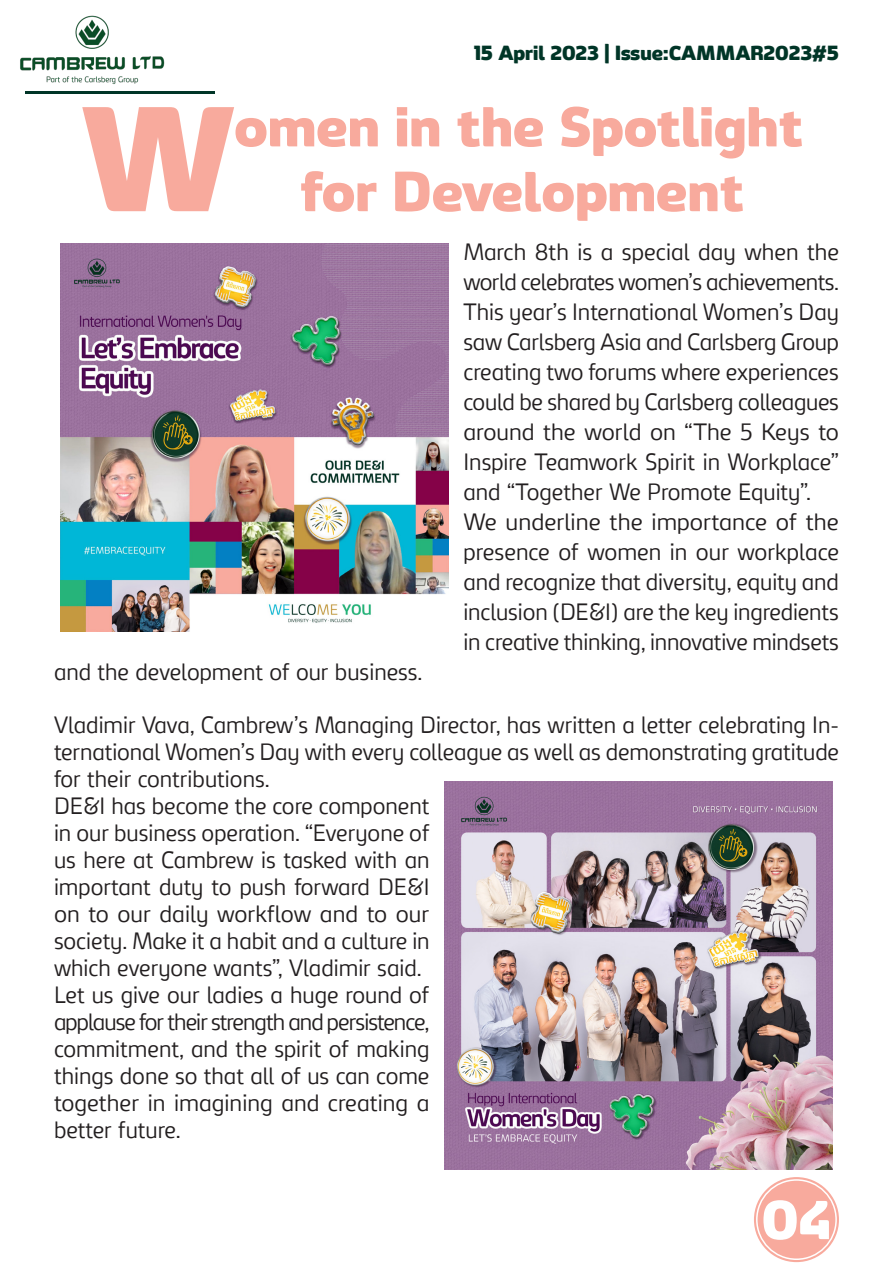
<style>
.page{position:relative;width:893px;height:1263px;background:#fff}
.page>*{position:absolute;margin:0;border:0;box-sizing:border-box;transform-origin:0 0}
.t1{font:900 143.1px "Carlsberg Sans";color:#f8aa9d}
.t2{font:900 54px/64.8px "Carlsberg Sans";color:#f8aa9d;text-align:center}
.t3{font:900 52.5px "Carlsberg Sans";color:#fff}
.t4{font:300 22.5px/27px "Carlsberg Sans";color:#231f20;text-align:justify}
.t5{font:300 22.5px/30px "Carlsberg Sans";color:#231f20;text-align:justify;scale:1.04 1}
.t6{font:300 22.5px/30px "Carlsberg Sans";letter-spacing:-.025em;color:#231f20}
.t7{font:900 19.5px "Carlsberg Sans";color:#003527}
</style>
<div class="page">
<img style="left:20px;top:15px;width:145px;height:69px">
<hr style="left:25px;top:92px;width:190px;height:2px;background:#003527">
<div style="left:754px;top:1177px;width:85px;height:85px;background:#f8aa9d;border-radius:50%"></div>
<div style="left:756px;top:1179px;width:81px;height:81px;border:2px solid #fff;border-radius:50%"></div>
<img style="left:60px;top:243px;width:389px;height:388px">
<img style="left:444px;top:781px;width:389px;height:388px">
<p class="t7" style="left:474px;top:41px;width:366px">15 April 2023 | Issue:CAMMAR2023#5</p>
<p class="t1" style="left:83px;top:69px;width:152px">W</p>
<p class="t2" style="left:234px;top:94px;width:571px">omen in the Spotlight for Development</p>
<p class="t6" style="left:463px;top:236px;width:377px">March 8th is a special day when the world celebrates women’s achievements.</p>
<p class="t4" style="left:463px;top:296px;width:377px;line-height:30px">This year’s International Women’s Day saw Carlsberg Asia and Carlsberg Group creating two forums where experiences could be shared by Carlsberg colleagues around the world on “The 5 Keys to Inspire Teamwork Spirit in Workplace” and “Together We Promote Equity”.</p>
<p class="t5" style="left:463px;top:506px;width:363px">We underline the importance of the presence of women in our workplace and recognize that diversity, equity and inclusion (DE&amp;I) are the key ingredients in creative thinking, innovative mindsets</p>
<p class="t4" style="left:54px;top:658px;width:370px">and the development of our business.</p>
<p class="t4" style="left:54px;top:711px;width:787px">Vladimir Vava, Cambrew’s Managing Director, has written a letter celebrating In&shy;ternational Women’s Day with every colleague as well as demonstrating gratitude for their contributions.</p>
<p class="t4" style="left:54px;top:792px;width:377px">DE&amp;I has become the core component in our business operation. “Everyone of us here at Cambrew is tasked with an important duty to push forward DE&amp;I on to our daily workflow and to our society. Make it a habit and a culture in which everyone wants”, Vladimir said.</p>
<p class="t4" style="left:54px;top:981px;width:377px">Let us give our ladies a huge round of applause for their strength and persistence, commitment, and the spirit of making things done so that all of us can come together in imagining and creating a better future.</p>
<p class="t3" style="left:762px;top:1187px;width:71px">04</p>
</div>
